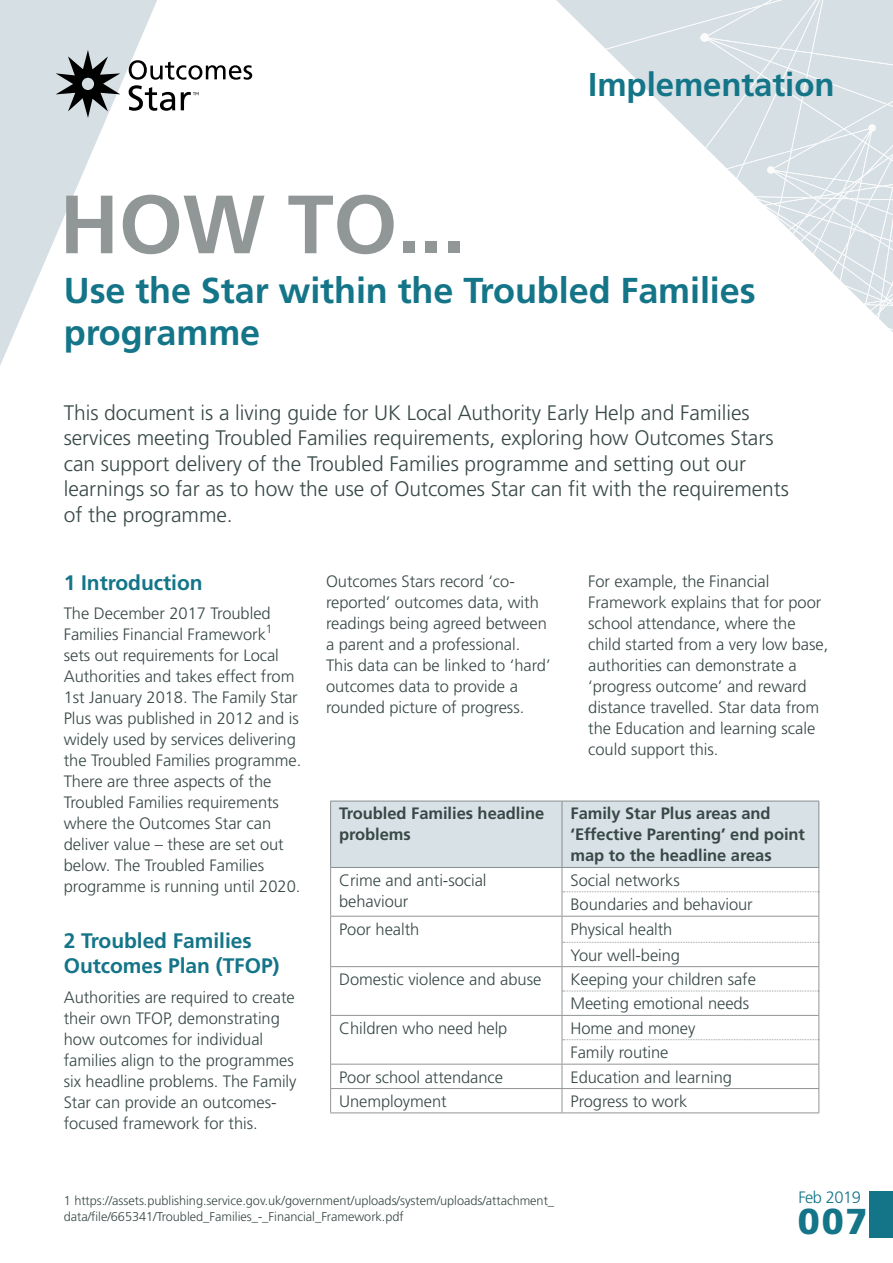
<style>
.page{position:relative;width:893px;height:1263px;background:#fff}
.page>*{position:absolute;margin:0;border:0;box-sizing:border-box;transform-origin:0 0}
.t1{font:700 82.5px "Frutiger LT Pro";color:#919697}
.t2{font:700 36px/42px "Frutiger LT Pro";letter-spacing:-.005em;color:#147588}
.t3{font:900 36px "Frutiger LT Std";color:#147588}
.t4{font:700 33px "Frutiger LT Pro";letter-spacing:-.005em;color:#147588}
.t5{font:300 21px/25.5px "Frutiger LT Pro";letter-spacing:-.005em;color:#384847}
.t6{font:700 21px/25.2px "Frutiger LT Pro";letter-spacing:-.005em;color:#147588}
.t7{font:300 16.5px/21px "Frutiger LT Pro";letter-spacing:-.005em;color:#384847}
.t8{font:700 16.5px/21px "Frutiger LT Pro";letter-spacing:-.005em;color:#384847}
.t9{font:300 16.5px "Frutiger LT Pro";letter-spacing:-.03em;color:#147588}
.t10{font:300 12.75px/16.5px "Frutiger LT Pro";letter-spacing:-.005em;color:#384847}
.t11{font:300 12px "Frutiger LT Pro";color:#384847}
</style>
<div class="page">
<svg style="left:0;top:0;width:157px;height:365px"></svg>
<svg style="left:556px;top:0;width:337px;height:332px"></svg>
<svg style="left:606px;top:0;width:287px;height:319px;fill:#d6dfe4"></svg>
<svg style="left:727px;top:101px;width:166px;height:229px"></svg>
<div style="left:870px;top:1191px;width:23px;height:46px;background:#147588"></div>
<svg style="left:56px;top:50px;width:64px;height:68px;background:#8e9397"></svg>
<svg style="left:129px;top:60px;width:123px;height:51px"></svg>
<hr style="left:330px;top:1112px;width:232px;height:1px;background:#939598">
<hr style="left:562px;top:1112px;width:257px;height:1px;background:#939598">
<svg style="left:330px;top:801px;width:489px;height:311px"></svg>
<hr style="left:562px;top:966px;width:257px;height:1px;background:#939598">
<hr style="left:562px;top:1015px;width:257px;height:1px;background:#939598">
<hr style="left:562px;top:1064px;width:257px;height:1px;background:#939598">
<hr style="left:562px;top:1088px;width:257px;height:1px;background:#939598">
<h1 class="t1" style="left:60px;top:176px;width:408px">HOW TO...</h1>
<h3 class="t4" style="left:588px;top:65px;width:248px">Implementation</h3>
<h2 class="t2" style="left:64px;top:270px;width:693px">Use the Star within the Troubled Families programme</h2>
<p class="t5" style="left:64px;top:400px;width:727px">This document is a living guide for UK Local Authority Early Help and Families services meeting Troubled Families requirements, exploring how Outcomes Stars can support delivery of the Troubled Families programme and setting out our learnings so far as to how the use of Outcomes Star can fit with the requirements of the programme.</p>
<p class="t6" style="left:64px;top:570px;width:140px">1 Introduction</p>
<p class="t7" style="left:64px;top:603px;width:208px">The December 2017 Troubled<br>Families Financial Framework</p>
<p class="t11" style="left:266px;top:622px;width:8px">1</p>
<p class="t7" style="left:64px;top:645px;width:239px">sets out requirements for Local<br>Authorities and takes effect from<br>1st January 2018. The Family Star<br>Plus was published in 2012 and is widely used by services delivering the Troubled Families programme.<br>There are three aspects of the<br>Troubled Families requirements where the Outcomes Star can deliver value – these are set out below. The Troubled Families programme is running until 2020.</p>
<p class="t6" style="left:64px;top:928px;width:217px">2 Troubled Families<br>Outcomes Plan (TFOP)</p>
<p class="t7" style="left:64px;top:987px;width:234px">Authorities are required to create their own TFOP, demonstrating how outcomes for individual families align to the programmes six headline problems. The Family<br>Star can provide an outcomes&shy;focused framework for this.</p>
<p class="t7" style="left:326px;top:570px;width:226px">Outcomes Stars record ‘co&shy;reported’ outcomes data, with readings being agreed between a parent and a professional.<br>This data can be linked to ‘hard’ outcomes data to provide a rounded picture of progress.</p>
<p class="t7" style="left:588px;top:570px;width:242px">For example, the Financial<br>Framework explains that for poor school attendance, where the child started from a very low base, authorities can demonstrate a ‘progress outcome’ and reward distance travelled. Star data from the Education and learning scale could support this.</p>
<p class="t8" style="left:339px;top:803px;width:207px">Troubled Families headline problems</p>
<p class="t8" style="left:570px;top:803px;width:236px">Family Star Plus areas and ‘Effective Parenting’ end point map to the headline areas</p>
<p class="t7" style="left:339px;top:870px;width:149px">Crime and anti-social behaviour</p>
<p class="t7" style="left:570px;top:868px;width:184px;line-height:24.3px">Social networks<br>Boundaries and behaviour</p>
<p class="t7" style="left:339px;top:918px;width:82px">Poor health</p>
<p class="t7" style="left:570px;top:916px;width:111px;line-height:26.1px">Physical health<br>Your well-being</p>
<p class="t7" style="left:339px;top:969px;width:204px">Domestic violence and abuse</p>
<p class="t7" style="left:570px;top:967px;width:187px;line-height:24.3px">Keeping your children safe<br>Meeting emotional needs</p>
<p class="t7" style="left:339px;top:1018px;width:170px">Children who need help</p>
<p class="t7" style="left:570px;top:1016px;width:126px;line-height:24.3px">Home and money<br>Family routine</p>
<p class="t7" style="left:339px;top:1066px;width:165px">Poor school attendance</p>
<p class="t7" style="left:570px;top:1066px;width:163px">Education and learning</p>
<p class="t7" style="left:339px;top:1091px;width:109px">Unemployment</p>
<p class="t7" style="left:570px;top:1091px;width:118px">Progress to work</p>
<p class="t10" style="left:64px;top:1192px;width:492px">1 https://assets.publishing.service.gov.uk/government/uploads/system/uploads/attachment_ data/file/665341/Troubled_Families_-_Financial_Framework.pdf</p>
<p class="t9" style="left:798px;top:1187px;width:64px">Feb 2019</p>
<h2 class="t3" style="left:798px;top:1200px;width:71px">007</h2>
</div>
